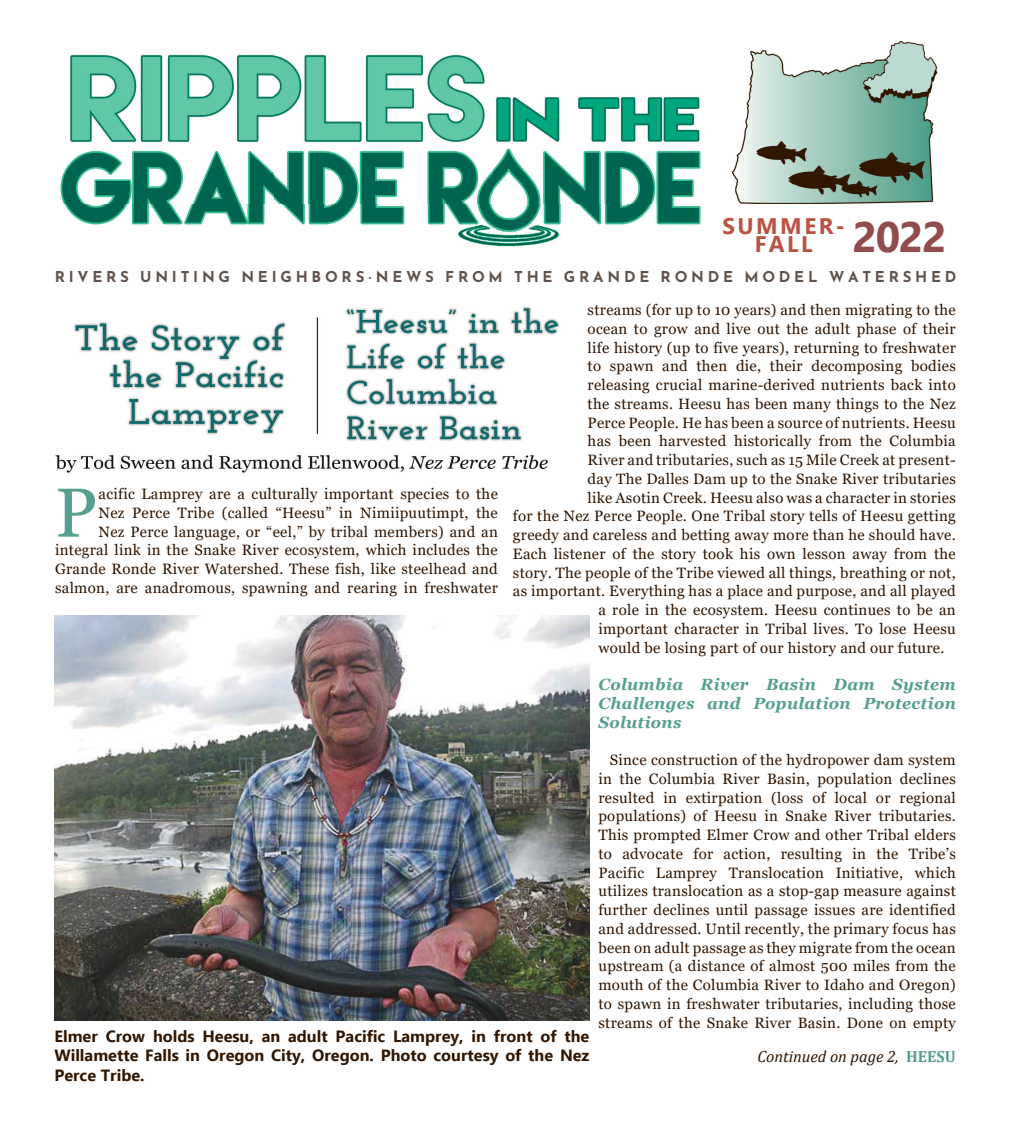
<style>
.page{position:relative;width:1023px;height:1125px;background:#fff}
.page>*{position:absolute;margin:0;border:0;box-sizing:border-box;transform-origin:0 0}
.t1{font:69.12px "Georgia";color:#569f91}
.t2{font:700 22.5px/18.8px "Ebrima";letter-spacing:.11em;color:#bb5343}
.t3{font:700 16.25px/19.5px "Ebrima";color:#311600;text-align:justify}
.t4{font:italic 700 16.25px/18.8px "Georgia";letter-spacing:.02em;color:#569f91;text-align:justify}
.t5{font:italic 16.25px "Cambria";color:#311600}
.t6{font:15px/18.8px "Georgia";letter-spacing:.02em;color:#311600;text-align:right}
.t7{font:700 15px "Josefin Sans";color:#5f534b}
.s1{font-size:42.5px;color:#924c4d}
.s2{font-weight:700;font-style:normal;color:#569f91}
</style>
<div class="page">
<img style="left:60px;top:54px;width:641px;height:193px">
<img style="left:732px;top:42px;width:205px;height:162px">
<img style="left:54px;top:615px;width:535px;height:406px">
<img style="left:55px;top:306px;width:505px;height:167px">
<h2 class="t2" style="left:754px;top:215px;width:193px;text-indent:-32px">SUMMER-<br>FALL <span class="s1">2022</span></h2>
<p class="t7" style="left:55px;top:264px;width:903px">R I V E R S U N I T I N G N E I G H B O R S . N E W S F R O M T H E G R A N D E R O N D E M O D E L W A T E R S H E D</p>
<p class="t6" style="left:587px;top:301px;width:370px">streams (for up to 10 years) and then migrating to the</p>
<p class="t6" style="left:587px;top:320px;width:369px">ocean to grow and live out the adult phase of their</p>
<p class="t6" style="left:587px;top:338px;width:370px">life history (up to five years), returning to freshwater</p>
<p class="t6" style="left:587px;top:357px;width:370px">to spawn and then die, their decomposing bodies</p>
<p class="t6" style="left:587px;top:376px;width:370px">releasing crucial marine-derived nutrients back into</p>
<p class="t6" style="left:587px;top:395px;width:369px">the streams. Heesu has been many things to the Nez</p>
<p class="t6" style="left:587px;top:413px;width:370px">Perce People. He has been a source of nutrients. Heesu</p>
<p class="t6" style="left:587px;top:432px;width:370px">has been harvested historically from the Columbia</p>
<p class="t6" style="left:587px;top:451px;width:370px">River and tributaries, such as 15 Mile Creek at present-</p>
<p class="t6" style="left:587px;top:470px;width:370px">day The Dalles Dam up to the Snake River tributaries</p>
<p class="t6" style="left:587px;top:488px;width:370px">like Asotin Creek. Heesu also was a character in stories</p>
<p class="t6" style="left:513px;top:507px;width:444px">for the Nez Perce People. One Tribal story tells of Heesu getting</p>
<p class="t6" style="left:513px;top:526px;width:444px">greedy and careless and betting away more than he should have.</p>
<p class="t6" style="left:513px;top:545px;width:444px">Each listener of the story took his own lesson away from the</p>
<p class="t6" style="left:513px;top:563px;width:444px">story. The people of the Tribe viewed all things, breathing or not,</p>
<p class="t6" style="left:513px;top:582px;width:444px">as important. Everything has a place and purpose, and all played</p>
<p class="t6" style="left:598px;top:601px;width:359px">a role in the ecosystem. Heesu continues to be an</p>
<p class="t6" style="left:598px;top:620px;width:359px">important character in Tribal lives. To lose Heesu</p>
<p class="t6" style="left:598px;top:638px;width:347px">would be losing part of our history and our future.</p>
<p class="t4" style="left:598px;top:675px;width:359px">Columbia River Basin Dam System Challenges and Population Protection Solutions</p>
<p class="t6" style="left:598px;top:751px;width:359px;text-align:justify;text-indent:11px">Since construction of the hydropower dam system in the Columbia River Basin, population declines resulted in extirpation (loss of local or regional populations) of Heesu in Snake River tributaries.<br>This prompted Elmer Crow and other Tribal elders to advocate for action, resulting in the Tribe’s Pacific Lamprey Translocation Initiative, which utilizes translocation as a stop-gap measure against further declines until passage issues are identified and addressed. Until recently, the primary focus has been on adult passage as they migrate from the ocean upstream (a distance of almost 500 miles from the mouth of the Columbia River to Idaho and Oregon) to spawn in freshwater tributaries, including those streams of the Snake River Basin. Done on empty</p>
<p class="t3" style="left:54px;top:1025px;width:536px">Elmer Crow holds Heesu, an adult Pacific Lamprey, in front of the Willamette Falls in Oregon City, Oregon. Photo courtesy of the Nez Perce Tribe.</p>
<p class="t6" style="left:55px;top:485px;width:444px">acific Lamprey are a culturally important species to the<br>Nez Perce Tribe (called “Heesu” in Nimiipuutimpt, the<br>Nez Perce language, or “eel,” by tribal members) and an integral link in the Snake River ecosystem, which includes the Grande Ronde River Watershed. These fish, like steelhead and salmon, are anadromous, spawning and rearing in freshwater</p>
<h1 class="t1" style="left:55px;top:471px;width:44px">P</h1>
<p class="t5" style="left:757px;top:1045px;width:200px">Continued on page 2, <span class="s2">HEESU</span></p>
</div>
